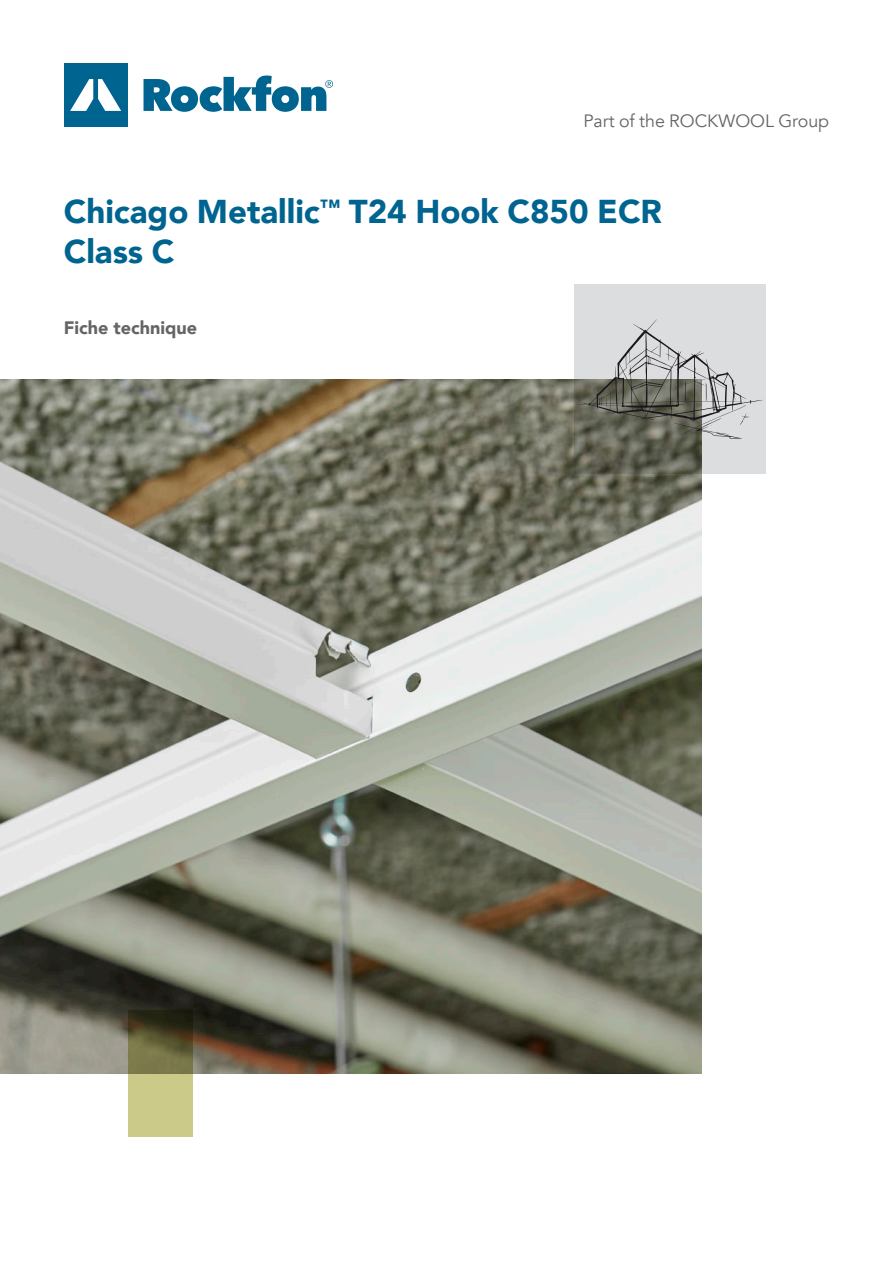
<style>
.page{position:relative;width:893px;height:1263px;background:#fff}
.page>*{position:absolute;margin:0;border:0;box-sizing:border-box;transform-origin:0 0}
.t1{font:900 33px/39.6px "Avenir";color:#006490}
.t2{font:900 18px "Avenir";color:#646567}
.t3{font:17.85px "Avenir";color:#646567}
</style>
<div class="page">
<img style="left:0;top:379px;width:702px;height:694px">
<svg style="left:144px;top:75px;width:189px;height:37px"></svg>
<div style="left:64px;top:63px;width:64px;height:64px;background:#006490"></div>
<svg style="left:70px;top:79px;width:51px;height:32px"></svg>
<svg style="left:574px;top:285px;width:191px;height:189px;background:#b1b2ae"></svg>
<svg style="left:576px;top:319px;width:187px;height:120px;background:#a9aaa7"></svg>
<svg style="left:128px;top:1010px;width:65px;height:126px;background:#908d5c"></svg>
<p class="t3" style="left:583px;top:110px;width:247px">Part of the ROCKWOOL Group</p>
<p class="t1" style="left:64px;top:191px;width:600px">Chicago Metallic<sup>™</sup> T24 Hook C850 ECR<br>Class C</p>
<p class="t2" style="left:64px;top:312px;width:135px">Fiche technique</p>
</div>
